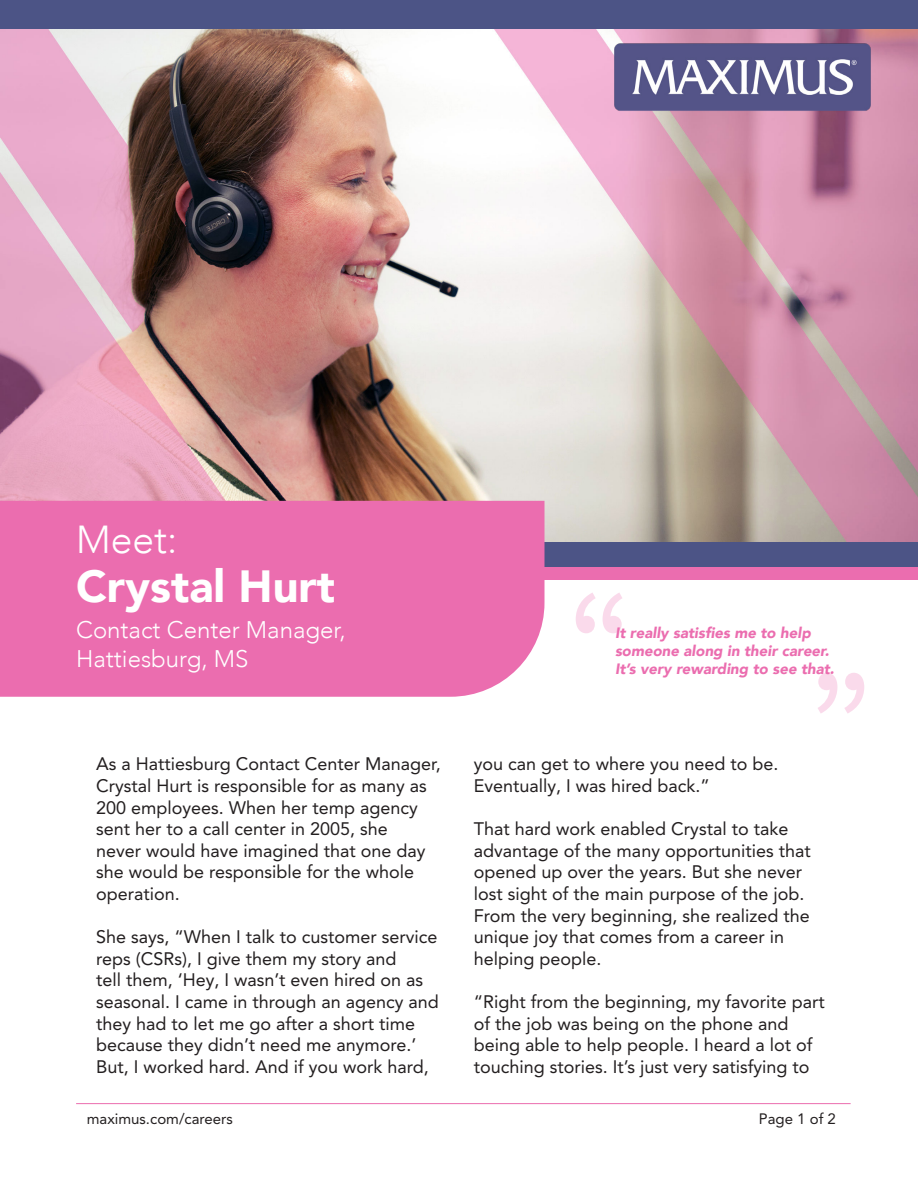
<style>
.page{position:relative;width:918px;height:1188px;background:#fff}
.page>*{position:absolute;margin:0;border:0;box-sizing:border-box;transform-origin:0 0}
.t1{font:900 45px "Avenir";color:#fff}
.t2{font:300 39px "Avenir";color:#fff}
.t3{font:300 24px "Avenir";color:#fff}
.t4{font:18px/21.6px "Avenir LT Pro";color:#231f20}
.t5{font:italic 900 15px/18px "Avenir";color:#eb6daf}
.t6{font:15px "Avenir LT Pro";color:#231f20}
</style>
<div class="page">
<div style="left:0;top:0;width:918px;height:572px;background:#4c5486"></div>
<img style="left:1px;top:29px;width:917px;height:512px">
<svg style="left:576px;top:593px;width:46px;height:40px"></svg>
<svg style="left:818px;top:673px;width:46px;height:40px"></svg>
<hr style="left:76px;top:1103px;width:775px;height:1px;background:#eb6daf">
<div style="left:0;top:567px;width:918px;height:13px;background:#eb6daf"></div>
<img style="left:614px;top:42px;width:258px;height:70px">
<div style="left:0;top:501px;width:544px;height:196px;background:#eb6daf"></div>
<p class="t2" style="left:76px;top:516px;width:103px">Meet:</p>
<p class="t1" style="left:76px;top:548px;width:261px">Crystal Hurt</p>
<p class="t3" style="left:76px;top:616px;width:271px">Contact Center Manager,</p>
<p class="t3" style="left:76px;top:645px;width:174px">Hattiesburg, MS</p>
<p class="t4" style="left:96px;top:753px;width:346px">As a Hattiesburg Contact Center Manager, Crystal Hurt is responsible for as many as 200 employees. When her temp agency sent her to a call center in 2005, she<br>never would have imagined that one day she would be responsible for the whole operation.</p>
<p class="t4" style="left:96px;top:926px;width:344px">She says, “When I talk to customer service reps (CSRs), I give them my story and<br>tell them, ‘Hey, I wasn’t even hired on as seasonal. I came in through an agency and they had to let me go after a short time because they didn’t need me anymore.’ But, I worked hard. And if you work hard,</p>
<p class="t5" style="left:615px;top:624px;width:221px">It really satisfies me to help someone along in their career.<br>It’s very rewarding to see that.</p>
<p class="t4" style="left:474px;top:753px;width:306px">you can get to where you need to be.<br>Eventually, I was hired back.”</p>
<p class="t4" style="left:474px;top:818px;width:338px">That hard work enabled Crystal to take advantage of the many opportunities that opened up over the years. But she never lost sight of the main purpose of the job.<br>From the very beginning, she realized the unique joy that comes from a career in helping people.</p>
<p class="t4" style="left:474px;top:991px;width:352px">“Right from the beginning, my favorite part of the job was being on the phone and being able to help people. I heard a lot of touching stories. It’s just very satisfying to</p>
<p class="t6" style="left:87px;top:1110px;width:148px">maximus.com/careers</p>
<p class="t6" style="left:759px;top:1110px;width:79px">Page 1 of 2</p>
</div>
